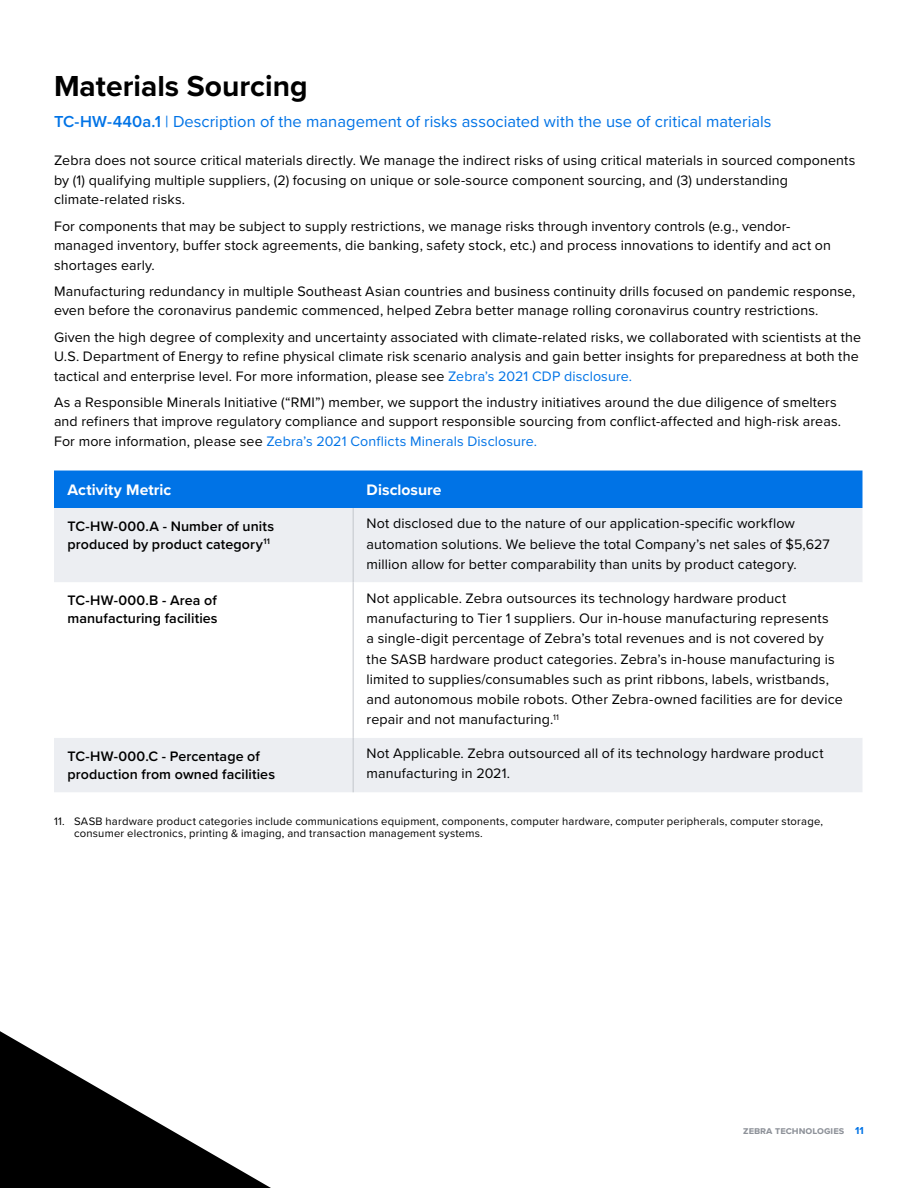
<style>
.page{position:relative;width:918px;height:1188px;background:#fff}
.page>*{position:absolute;margin:0;border:0;box-sizing:border-box;transform-origin:0 0}
.t1{font:700 30px "Proxima Nova";color:#000}
.t2{font:16.5px "Proxima Nova";letter-spacing:.005em;color:#0073e6}
.t3{font:700 15.75px "Proxima Nova";letter-spacing:.005em;color:#fff}
.t4{font:14.25px/19.5px "Proxima Nova";letter-spacing:.01em;color:#000}
.t5{font:600 14.25px/18px "Proxima Nova";letter-spacing:.01em;color:#000}
.t6{font:11.25px/12px "Proxima Nova";letter-spacing:.02em;color:#000}
.t7{font:700 10.5px "Proxima Nova";color:#8e9299}
.s1{font-weight:600}
.s2{color:#0073e6}
</style>
<div class="page">
<div style="left:54px;top:471px;width:808px;height:37px;background:#0073e6"></div>
<div style="left:54px;top:508px;width:808px;height:284px;background:#eceef2"></div>
<svg style="left:54px;top:582px;width:808px;height:156px"></svg>
<hr style="left:353px;top:508px;width:1px;height:74px;background:#c3c6cc">
<hr style="left:353px;top:582px;width:1px;height:156px;background:#c3c6cc">
<hr style="left:353px;top:738px;width:1px;height:54px;background:#c3c6cc">
<svg style="left:0;top:1031px;width:271px;height:157px"></svg>
<h1 class="t1" style="left:54px;top:63px;width:255px">Materials Sourcing</h1>
<p class="t2" style="left:54px;top:109px;width:719px"><span class="s1">TC-HW-440a.1</span> | Description of the management of risks associated with the use of critical materials</p>
<p class="t4" style="left:54px;top:150px;width:803px">Zebra does not source critical materials directly. We manage the indirect risks of using critical materials in sourced components by (1) qualifying multiple suppliers, (2) focusing on unique or sole-source component sourcing, and (3) understanding climate-related risks.</p>
<p class="t4" style="left:54px;top:216px;width:779px">For components that may be subject to supply restrictions, we manage risks through inventory controls (e.g., vendor&shy;managed inventory, buffer stock agreements, die banking, safety stock, etc.) and process innovations to identify and act on shortages early.</p>
<p class="t4" style="left:54px;top:281px;width:803px">Manufacturing redundancy in multiple Southeast Asian countries and business continuity drills focused on pandemic response, even before the coronavirus pandemic commenced, helped Zebra better manage rolling coronavirus country restrictions.</p>
<p class="t4" style="left:54px;top:327px;width:809px">Given the high degree of complexity and uncertainty associated with climate-related risks, we collaborated with scientists at the<br>U.S. Department of Energy to refine physical climate risk scenario analysis and gain better insights for preparedness at both the tactical and enterprise level. For more information, please see <span class="s2">Zebra’s 2021 CDP disclosure.</span></p>
<p class="t4" style="left:54px;top:392px;width:789px">As a Responsible Minerals Initiative (“RMI”) member, we support the industry initiatives around the due diligence of smelters and refiners that improve regulatory compliance and support responsible sourcing from conflict-affected and high-risk areas.<br>For more information, please see <span class="s2">Zebra’s 2021 Conflicts Minerals Disclosure.</span></p>
<p class="t3" style="left:68px;top:478px;width:105px">Activity Metric</p>
<p class="t3" style="left:367px;top:478px;width:76px">Disclosure</p>
<p class="t5" style="left:68px;top:517px;width:208px">TC-HW-000.A - Number of units produced by product category<sup>11</sup></p>
<p class="t4" style="left:367px;top:513px;width:465px;line-height:20.2px">Not disclosed due to the nature of our application-specific workflow automation solutions. We believe the total Company’s net sales of $5,627 million allow for better comparability than units by product category.</p>
<p class="t5" style="left:67px;top:591px;width:152px">TC-HW-000.B - Area of manufacturing facilities</p>
<p class="t4" style="left:367px;top:587px;width:478px;line-height:20.2px">Not applicable. Zebra outsources its technology hardware product manufacturing to Tier 1 suppliers. Our in-house manufacturing represents<br>a single-digit percentage of Zebra’s total revenues and is not covered by the SASB hardware product categories. Zebra’s in-house manufacturing is limited to supplies/consumables such as print ribbons, labels, wristbands, and autonomous mobile robots. Other Zebra-owned facilities are for device repair and not manufacturing.<sup>11</sup></p>
<p class="t5" style="left:68px;top:747px;width:209px">TC-HW-000.C - Percentage of production from owned facilities</p>
<p class="t4" style="left:367px;top:743px;width:459px;line-height:20.2px">Not Applicable. Zebra outsourced all of its technology hardware product manufacturing in 2021.</p>
<p class="t6" style="left:74px;top:815px;width:750px;text-indent:-20px">11. SASB hardware product categories include communications equipment, components, computer hardware, computer peripherals, computer storage, consumer electronics, printing &amp; imaging, and transaction management systems.</p>
<p class="t7" style="left:743px;top:1123px;width:122px">zebra technologies <span class="s2">11</span></p>
</div>
